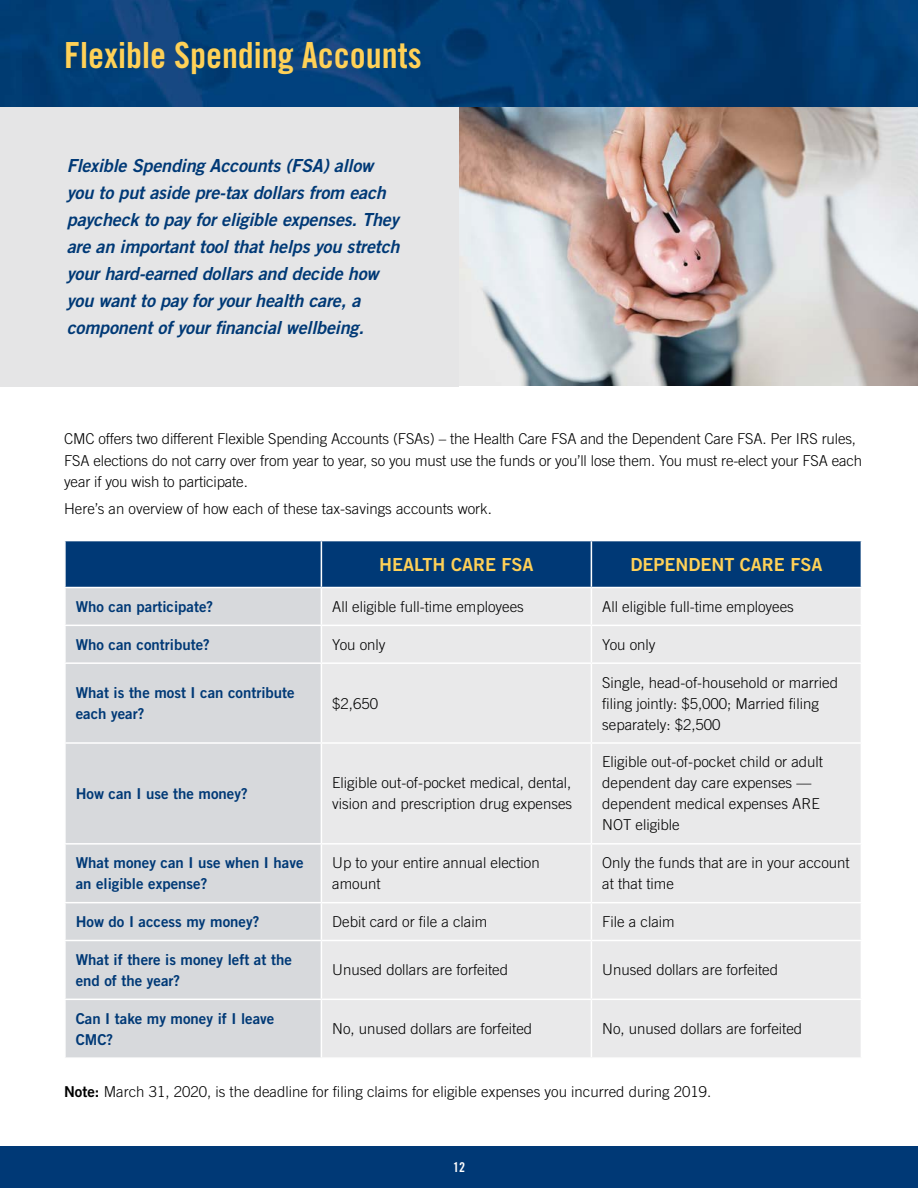
<style>
.page{position:relative;width:918px;height:1188px;background:#fff}
.page>*{position:absolute;margin:0;border:0;box-sizing:border-box;transform-origin:0 0}
.t1{font:36px "Trade Gothic Bold Cond Twenty";color:#ffd157}
.t2{font:18px/27px "Trade Gothic LT Std Bd 2 Obl";letter-spacing:-.01em;color:#003976}
.t3{font:18px "Trade Gothic LT Std Bd 2";color:#ffd157}
.t4{font:300 15px/21px "Trade Gothic LT Std";color:#000}
.t5{font:15px/21px "Trade Gothic LT Std Bd 2";color:#003976}
.t6{font:13.5px "Trade Gothic Bold Cond Twenty";color:#fff}
.s1{font-family:"Trade Gothic LT Std Bd 2";font-weight:400}
</style>
<div class="page">
<div style="left:0;top:1146px;width:918px;height:42px;background:#003976"></div>
<img style="left:459px;top:107px;width:459px;height:279px">
<div style="left:0;top:91px;width:459px;height:296px;background:#e5e5e6"></div>
<div style="left:66px;top:541px;width:795px;height:46px;background:#003976"></div>
<div style="left:66px;top:588px;width:255px;height:469px;background:#d7d9dc"></div>
<div style="left:322px;top:588px;width:539px;height:469px;background:#e9e9ea"></div>
<hr style="left:591px;top:588px;width:1px;height:37px;background:#fff">
<hr style="left:64px;top:625px;width:257px;height:1px;background:#fff">
<hr style="left:321px;top:625px;width:270px;height:1px;background:#fff">
<hr style="left:591px;top:625px;width:271px;height:1px;background:#fff">
<hr style="left:591px;top:626px;width:1px;height:36px;background:#fff">
<hr style="left:64px;top:662px;width:257px;height:2px;background:#fff">
<hr style="left:321px;top:662px;width:270px;height:2px;background:#fff">
<hr style="left:591px;top:662px;width:271px;height:2px;background:#fff">
<hr style="left:591px;top:664px;width:1px;height:78px;background:#fff">
<hr style="left:64px;top:742px;width:257px;height:2px;background:#fff">
<hr style="left:321px;top:742px;width:270px;height:2px;background:#fff">
<hr style="left:591px;top:742px;width:271px;height:2px;background:#fff">
<hr style="left:591px;top:744px;width:1px;height:99px;background:#fff">
<hr style="left:64px;top:843px;width:257px;height:2px;background:#fff">
<hr style="left:321px;top:843px;width:270px;height:2px;background:#fff">
<hr style="left:591px;top:843px;width:271px;height:2px;background:#fff">
<hr style="left:591px;top:845px;width:1px;height:57px;background:#fff">
<hr style="left:64px;top:902px;width:257px;height:1px;background:#fff">
<hr style="left:321px;top:902px;width:270px;height:1px;background:#fff">
<hr style="left:591px;top:902px;width:271px;height:1px;background:#fff">
<hr style="left:591px;top:903px;width:1px;height:37px;background:#fff">
<hr style="left:64px;top:940px;width:257px;height:1px;background:#fff">
<hr style="left:321px;top:940px;width:270px;height:1px;background:#fff">
<hr style="left:591px;top:940px;width:271px;height:1px;background:#fff">
<hr style="left:591px;top:941px;width:1px;height:58px;background:#fff">
<hr style="left:321px;top:541px;width:1px;height:46px;background:#fff">
<hr style="left:591px;top:541px;width:1px;height:46px;background:#fff">
<hr style="left:64px;top:999px;width:257px;height:1px;background:#fff">
<hr style="left:321px;top:999px;width:270px;height:1px;background:#fff">
<hr style="left:591px;top:999px;width:271px;height:1px;background:#fff">
<hr style="left:591px;top:1000px;width:1px;height:57px;background:#fff">
<img style="left:0;top:0;width:918px;height:107px">
<h1 class="t1" style="left:64px;top:33px;width:359px">Flexible Spending Accounts</h1>
<p class="t2" style="left:67px;top:152px;width:334px">Flexible Spending Accounts (FSA) allow you to put aside pre-tax dollars from each paycheck to pay for eligible expenses. They are an important tool that helps you stretch your hard-earned dollars and decide how you want to pay for your health care, a component of your financial wellbeing.</p>
<p class="t4" style="left:64px;top:427px;width:800px;line-height:21.8px">CMC offers two different Flexible Spending Accounts (FSAs) – the Health Care FSA and the Dependent Care FSA. Per IRS rules,<br>FSA elections do not carry over from year to year, so you must use the funds or you’ll lose them. You must re-elect your FSA each year if you wish to participate.</p>
<p class="t4" style="left:64px;top:498px;width:429px">Here’s an overview of how each of these tax-savings accounts work.</p>
<p class="t3" style="left:379px;top:553px;width:156px">HEALTH CARE FSA</p>
<p class="t3" style="left:630px;top:553px;width:193px">DEPENDENT CARE FSA</p>
<p class="t5" style="left:76px;top:596px;width:139px">Who can participate?</p>
<p class="t4" style="left:332px;top:596px;width:193px">All eligible full-time employees</p>
<p class="t4" style="left:602px;top:596px;width:193px">All eligible full-time employees</p>
<p class="t5" style="left:76px;top:634px;width:136px">Who can contribute?</p>
<p class="t4" style="left:332px;top:634px;width:55px">You only</p>
<p class="t4" style="left:602px;top:634px;width:55px">You only</p>
<p class="t5" style="left:76px;top:682px;width:221px">What is the most I can contribute each year?</p>
<p class="t4" style="left:332px;top:692px;width:47px">$2,650</p>
<p class="t4" style="left:602px;top:671px;width:237px">Single, head-of-household or married filing jointly: $5,000; Married filing separately: $2,500</p>
<p class="t5" style="left:76px;top:783px;width:174px">How can I use the money?</p>
<p class="t4" style="left:332px;top:772px;width:242px">Eligible out-of-pocket medical, dental, vision and prescription drug expenses</p>
<p class="t4" style="left:602px;top:751px;width:222px">Eligible out-of-pocket child or adult dependent day care expenses — dependent medical expenses ARE<br>NOT eligible</p>
<p class="t5" style="left:76px;top:852px;width:229px">What money can I use when I have an eligible expense?</p>
<p class="t4" style="left:332px;top:852px;width:209px">Up to your entire annual election amount</p>
<p class="t4" style="left:602px;top:852px;width:249px">Only the funds that are in your account at that time</p>
<p class="t5" style="left:76px;top:911px;width:185px">How do I access my money?</p>
<p class="t4" style="left:332px;top:911px;width:157px">Debit card or file a claim</p>
<p class="t4" style="left:602px;top:911px;width:74px">File a claim</p>
<p class="t5" style="left:76px;top:949px;width:218px">What if there is money left at the end of the year?</p>
<p class="t4" style="left:332px;top:959px;width:177px">Unused dollars are forfeited</p>
<p class="t4" style="left:602px;top:959px;width:177px">Unused dollars are forfeited</p>
<p class="t5" style="left:76px;top:1008px;width:200px">Can I take my money if I leave<br>CMC?</p>
<p class="t4" style="left:332px;top:1018px;width:202px">No, unused dollars are forfeited</p>
<p class="t4" style="left:602px;top:1018px;width:202px">No, unused dollars are forfeited</p>
<p class="t4" style="left:64px;top:1081px;width:649px"><span class="s1">Note:</span> March 31, 2020, is the deadline for filing claims for eligible expenses you incurred during 2019.</p>
<p class="t6" style="left:453px;top:1159px;width:13px">12</p>
</div>
